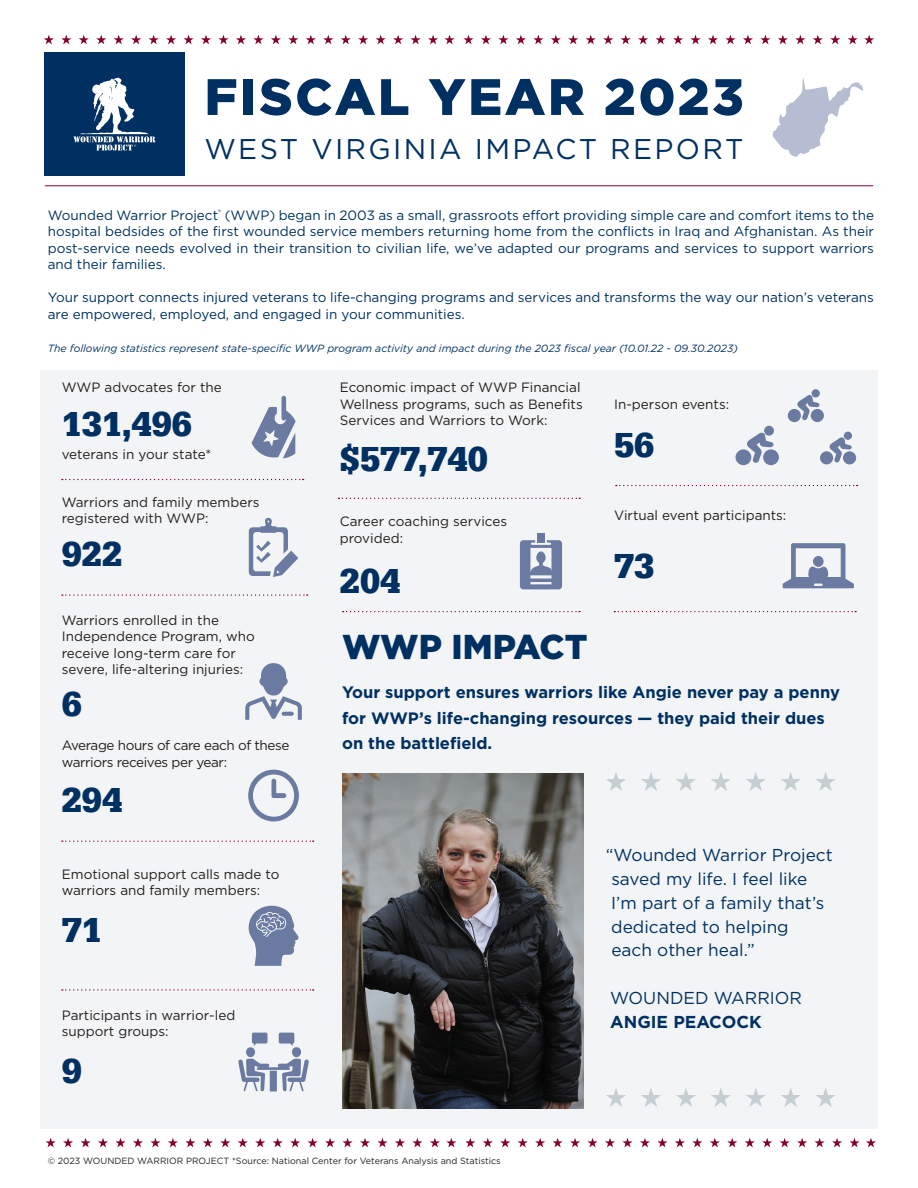
<style>
.page{position:relative;width:918px;height:1188px;background:#fff}
.page>*{position:absolute;margin:0;border:0;box-sizing:border-box;transform-origin:0 0}
.t1{font:900 51.15px "Gotham HTF";letter-spacing:.05em;color:#003062}
.t2{font:700 36px "Serifa";color:#003062}
.t3{font:900 34.5px "Gotham HTF";color:#003062}
.t4{font:28.5px "Gotham";letter-spacing:.08em;color:#003062}
.t5{font:17.25px/24px "Gotham";color:#003062}
.t6{font:700 17.25px "Gotham";color:#003062}
.t7{font:700 16.5px/25.5px "Gotham";color:#003062}
.t8{font:13.5px/16.5px "Gotham";color:#003062;text-align:justify}
.t9{font:13.5px/16.5px "Gotham";color:#231f20}
.t10{font:13.5px/16.5px "Gotham";letter-spacing:-.03em;color:#231f20}
.t11{font:italic 10.5px "Gotham";color:#003062}
.t12{font:9px "Gotham";color:#231f20}
</style>
<div class="page">
<div style="left:40px;top:370px;width:838px;height:759px;background:#f2f4f5"></div>
<svg style="left:46px;top:1138px;width:394px;height:9px"></svg>
<svg style="left:446px;top:1138px;width:10px;height:9px"></svg>
<svg style="left:465px;top:1138px;width:395px;height:9px"></svg>
<svg style="left:866px;top:1138px;width:10px;height:9px"></svg>
<svg style="left:616px;top:485px;width:242px;height:1px"></svg>
<div style="left:537px;top:533px;width:7px;height:10px;background:#6a7aa0"></div>
<svg style="left:520px;top:540px;width:42px;height:49px"></svg>
<div style="left:812px;top:389px;width:8px;height:8px;background:#6a7aa0;border-radius:50%"></div>
<svg style="left:797px;top:395px;width:23px;height:25px"></svg>
<div style="left:811px;top:409px;width:13px;height:13px;background:#6a7aa0;border-radius:50%"></div>
<div style="left:788px;top:409px;width:13px;height:13px;background:#6a7aa0;border-radius:50%"></div>
<div style="left:844px;top:432px;width:8px;height:8px;background:#6a7aa0;border-radius:50%"></div>
<svg style="left:829px;top:437px;width:23px;height:25px"></svg>
<div style="left:843px;top:451px;width:13px;height:13px;background:#6a7aa0;border-radius:50%"></div>
<div style="left:820px;top:451px;width:13px;height:13px;background:#6a7aa0;border-radius:50%"></div>
<div style="left:764px;top:426px;width:10px;height:10px;background:#6a7aa0;border-radius:50%"></div>
<svg style="left:747px;top:433px;width:27px;height:30px"></svg>
<div style="left:763px;top:449px;width:16px;height:16px;background:#6a7aa0;border-radius:50%"></div>
<div style="left:736px;top:449px;width:15px;height:16px;background:#6a7aa0;border-radius:50%"></div>
<svg style="left:783px;top:543px;width:71px;height:45px"></svg>
<div style="left:813px;top:556px;width:11px;height:11px;background:#6a7aa0;border-radius:50%"></div>
<svg style="left:62px;top:594px;width:246px;height:2px"></svg>
<svg style="left:338px;top:498px;width:242px;height:1px"></svg>
<svg style="left:62px;top:479px;width:242px;height:1px"></svg>
<svg style="left:62px;top:989px;width:252px;height:2px"></svg>
<svg style="left:62px;top:841px;width:252px;height:1px"></svg>
<svg style="left:238px;top:1033px;width:71px;height:58px"></svg>
<svg style="left:249px;top:518px;width:49px;height:59px"></svg>
<svg style="left:245px;top:663px;width:57px;height:57px"></svg>
<svg style="left:248px;top:770px;width:51px;height:51px"></svg>
<svg style="left:252px;top:396px;width:44px;height:63px"></svg>
<svg style="left:343px;top:611px;width:237px;height:1px"></svg>
<svg style="left:614px;top:611px;width:242px;height:1px"></svg>
<svg style="left:249px;top:906px;width:50px;height:60px"></svg>
<div style="left:44px;top:52px;width:141px;height:124px;background:#003062"></div>
<hr style="left:45px;top:185px;width:828px;height:1px;background:#840128">
<svg style="left:44px;top:35px;width:394px;height:9px"></svg>
<svg style="left:444px;top:35px;width:11px;height:9px"></svg>
<svg style="left:463px;top:35px;width:395px;height:9px"></svg>
<svg style="left:864px;top:35px;width:10px;height:9px"></svg>
<svg style="left:74px;top:78px;width:81px;height:73px"></svg>
<img style="left:342px;top:773px;width:242px;height:335px">
<svg style="left:606px;top:772px;width:229px;height:19px"></svg>
<svg style="left:606px;top:1088px;width:229px;height:19px"></svg>
<svg style="left:773px;top:78px;width:90px;height:79px"></svg>
<h1 class="t1" style="left:204px;top:67px;width:541px">FISCAL YEAR 2023</h1>
<h3 class="t4" style="left:204px;top:131px;width:541px">WEST VIRGINIA IMPACT REPORT</h3>
<p class="t8" style="left:48px;top:207px;width:828px">Wounded Warrior Project<sup>®</sup> (WWP) began in 2003 as a small, grassroots effort providing simple care and comfort items to the hospital bedsides of the first wounded service members returning home from the conflicts in Iraq and Afghanistan. As their post-service needs evolved in their transition to civilian life, we’ve adapted our programs and services to support warriors and their families.</p>
<p class="t8" style="left:48px;top:289px;width:828px">Your support connects injured veterans to life-changing programs and services and transforms the way our nation’s veterans are empowered, employed, and engaged in your communities.</p>
<p class="t11" style="left:48px;top:341px;width:692px">The following statistics represent state-specific WWP program activity and impact during the 2023 fiscal year (10.01.22 - 09.30.2023)</p>
<p class="t9" style="left:62px;top:379px;width:162px">WWP advocates for the</p>
<h2 class="t2" style="left:62px;top:403px;width:132px">131,496</h2>
<p class="t9" style="left:62px;top:446px;width:151px">veterans in your state*</p>
<p class="t9" style="left:62px;top:494px;width:199px">Warriors and family members registered with WWP:</p>
<h2 class="t2" style="left:62px;top:533px;width:62px">922</h2>
<p class="t9" style="left:62px;top:611px;width:194px">Warriors enrolled in the<br>Independence Program, who receive long-term care for severe, life-altering injuries:</p>
<h2 class="t2" style="left:62px;top:683px;width:22px">6</h2>
<p class="t10" style="left:62px;top:737px;width:229px">Average hours of care each of these warriors receives per year:</p>
<h2 class="t2" style="left:62px;top:779px;width:62px">294</h2>
<p class="t9" style="left:62px;top:865px;width:219px">Emotional support calls made to warriors and family members:</p>
<h2 class="t2" style="left:62px;top:909px;width:42px">71</h2>
<p class="t9" style="left:62px;top:1006px;width:175px">Participants in warrior-led support groups:</p>
<h2 class="t2" style="left:62px;top:1050px;width:22px">9</h2>
<p class="t9" style="left:340px;top:379px;width:244px">Economic impact of WWP Financial<br>Wellness programs, such as Benefits<br>Services and Warriors to Work:</p>
<h2 class="t2" style="left:340px;top:437px;width:150px">$577,740</h2>
<p class="t9" style="left:340px;top:513px;width:169px">Career coaching services provided:</p>
<h2 class="t2" style="left:340px;top:559px;width:62px">204</h2>
<h3 class="t3" style="left:342px;top:627px;width:247px">WWP IMPACT</h3>
<p class="t9" style="left:614px;top:396px;width:117px">In-person events:</p>
<h2 class="t2" style="left:614px;top:424px;width:42px">56</h2>
<p class="t9" style="left:614px;top:507px;width:174px">Virtual event participants:</p>
<h2 class="t2" style="left:614px;top:544px;width:42px">73</h2>
<p class="t7" style="left:342px;top:680px;width:499px">Your support ensures warriors like Angie never pay a penny for WWP’s life-changing resources — they paid their dues on the battlefield.</p>
<p class="t5" style="left:611px;top:842px;width:223px;text-indent:-5px">“Wounded Warrior Project saved my life. I feel like<br>I’m part of a family that’s dedicated to helping each other heal.”</p>
<p class="t5" style="left:610px;top:986px;width:193px">WOUNDED WARRIOR</p>
<p class="t6" style="left:610px;top:1011px;width:153px">ANGIE PEACOCK</p>
<p class="t12" style="left:48px;top:1155px;width:455px">© 2023 WOUNDED WARRIOR PROJECT *Source: National Center for Veterans Analysis and Statistics</p>
</div>
